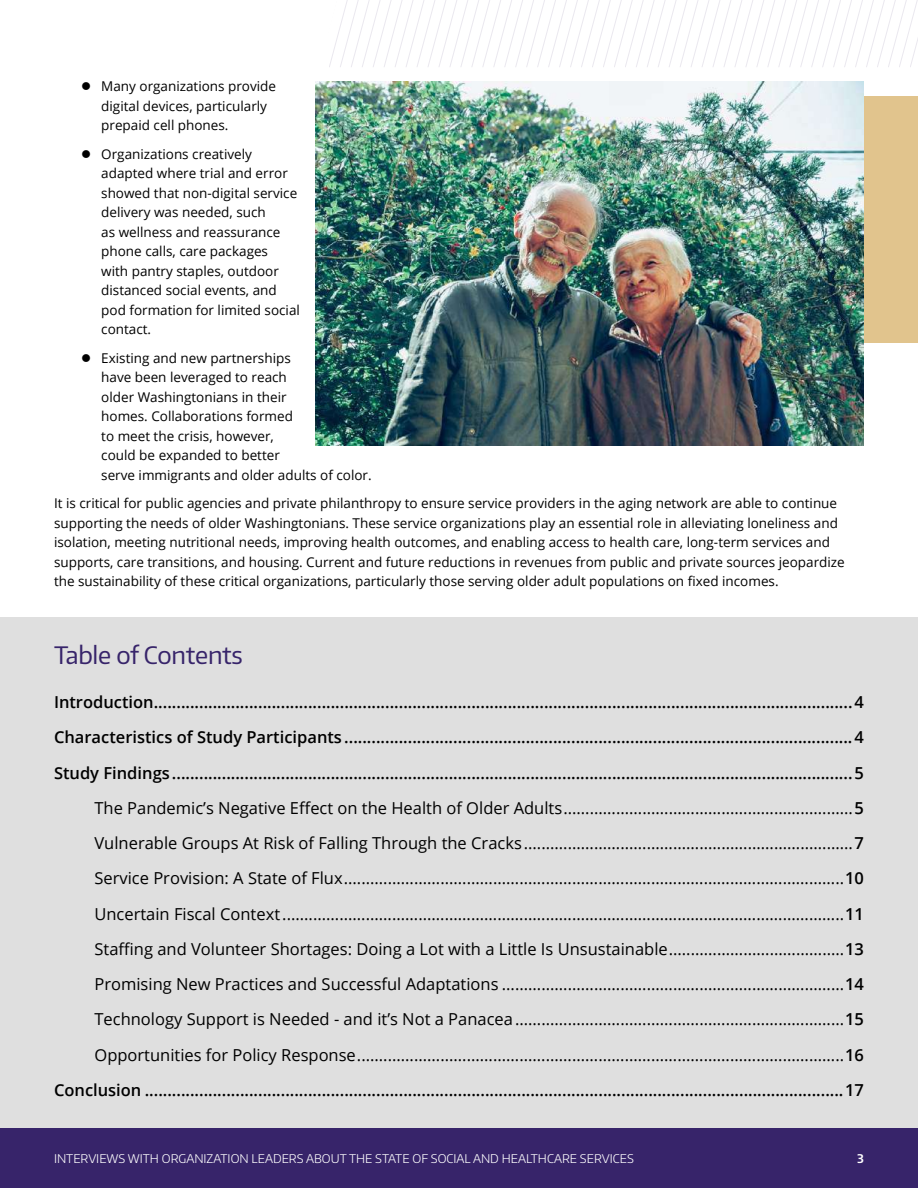
<style>
.page{position:relative;width:918px;height:1188px;background:#fff}
.page>*{position:absolute;margin:0;border:0;box-sizing:border-box;transform-origin:0 0}
.t1{font:24px "Encode Sans Normal";letter-spacing:-.01em;color:#37246a}
.t2{font:16.5px/35.2px "Open Sans";color:#000;text-align:right}
.t3{font:13.5px/19.5px "Open Sans";color:#000}
.t4{font:300 12px "Encode Sans Normal";color:#fff}
.t5{font:600 12px "Encode Sans Normal";color:#fff}
.s1{font-weight:600}
</style>
<div class="page">
<div style="left:0;top:1128px;width:918px;height:60px;background:#37246a"></div>
<svg style="left:329px;top:0;width:589px;height:67px"></svg>
<div style="left:805px;top:96px;width:113px;height:246px;background:#e1c48d"></div>
<div style="left:0;top:617px;width:918px;height:511px;background:#dfdfdf"></div>
<img style="left:315px;top:81px;width:549px;height:364px">
<p class="t3" style="left:101px;top:76px;width:176px;text-indent:-20px">● Many organizations provide digital devices, particularly prepaid cell phones.</p>
<p class="t3" style="left:101px;top:144px;width:200px;text-indent:-20px">● Organizations creatively adapted where trial and error showed that non-digital service delivery was needed, such<br>as wellness and reassurance phone calls, care packages<br>with pantry staples, outdoor distanced social events, and pod formation for limited social contact.</p>
<p class="t3" style="left:101px;top:348px;width:272px;text-indent:-20px">● Existing and new partnerships<br>have been leveraged to reach<br>older Washingtonians in their<br>homes. Collaborations formed<br>to meet the crisis, however,<br>could be expanded to better<br>serve immigrants and older adults of color.</p>
<p class="t3" style="left:54px;top:493px;width:792px">It is critical for public agencies and private philanthropy to ensure service providers in the aging network are able to continue supporting the needs of older Washingtonians. These service organizations play an essential role in alleviating loneliness and isolation, meeting nutritional needs, improving health outcomes, and enabling access to health care, long-term services and supports, care transitions, and housing. Current and future reductions in revenues from public and private sources jeopardize the sustainability of these critical organizations, particularly those serving older adult populations on fixed incomes.</p>
<h1 class="t1" style="left:54px;top:639px;width:190px">Table of Contents</h1>
<p class="t2" style="left:54px;top:684px;width:812px"><span class="s1">Introduction..........................................................................................................................................................4<br>Characteristics of Study Participants ................................................................................................................4<br>Study Findings ......................................................................................................................................................5<br></span>The Pandemic’s Negative Effect on the Health of Older Adults..................................................................<span class="s1">5<br></span>Vulnerable Groups At Risk of Falling Through the Cracks...........................................................................<span class="s1">7<br></span>Service Provision: A State of Flux..................................................................................................................<span class="s1">10<br></span>Uncertain Fiscal Context................................................................................................................................<span class="s1">11<br></span>Staffing and Volunteer Shortages: Doing a Lot with a Little Is Unsustainable........................................<span class="s1">13<br></span>Promising New Practices and Successful Adaptations ..............................................................................<span class="s1">14<br></span>Technology Support is Needed - and it’s Not a Panacea...........................................................................<span class="s1">15<br></span>Opportunities for Policy Response...............................................................................................................<span class="s1">16<br>Conclusion ..........................................................................................................................................................17</span></p>
<p class="t4" style="left:54px;top:1150px;width:581px">INTERVIEWS WITH ORGANIZATION LEADERS ABOUT THE STATE OF SOCIAL AND HEALTHCARE SERVICES</p>
<p class="t5" style="left:857px;top:1150px;width:8px">3</p>
</div>
